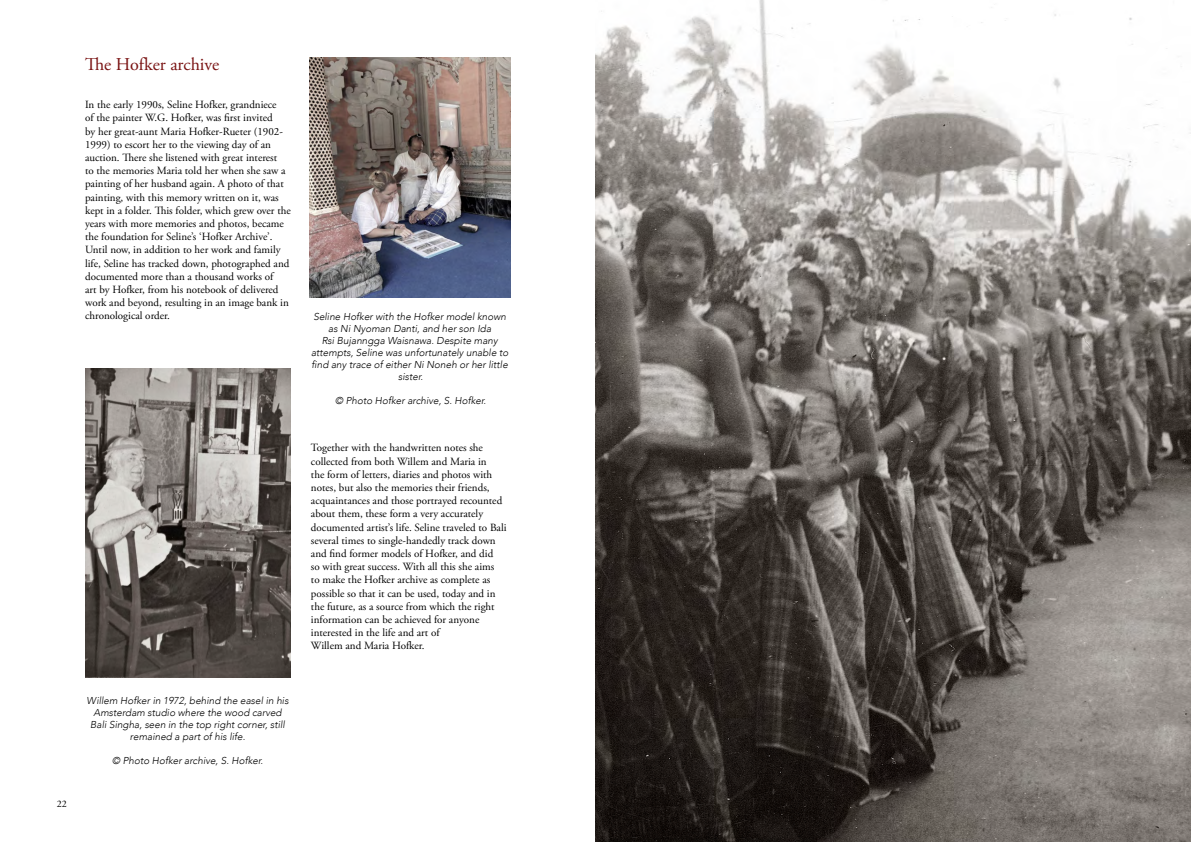
<style>
.page{position:relative;width:1191px;height:842px;background:#fff}
.page>*{position:absolute;margin:0;border:0;box-sizing:border-box;transform-origin:0 0}
.t1{font:18px "Adobe Garamond Pro";color:#791212}
.t2{font:11px/13.2px "Adobe Garamond Pro";color:#000}
.t3{font:italic 300 10px/12px "Avenir";color:#000;text-align:center}
.t4{font:10px "Adobe Garamond Pro";color:#000}
</style>
<div class="page">
<img style="left:85px;top:369px;width:205px;height:308px">
<img style="left:309px;top:58px;width:201px;height:239px">
<img style="left:595px;top:0;width:596px;height:842px">
<h1 class="t1" style="left:85px;top:53px;width:136px">The Hofker archive</h1>
<p class="t2" style="left:85px;top:98px;width:207px">In the early 1990s, Seline Hofker, grandniece<br>of the painter W.G. Hofker, was first invited<br>by her great-aunt Maria Hofker-Rueter (1902- 1999) to escort her to the viewing day of an auction. There she listened with great interest<br>to the memories Maria told her when she saw a painting of her husband again. A photo of that painting, with this memory written on it, was kept in a folder. This folder, which grew over the years with more memories and photos, became the foundation for Seline’s ‘Hofker Archive’.<br>Until now, in addition to her work and family life, Seline has tracked down, photographed and documented more than a thousand works of<br>art by Hofker, from his notebook of delivered work and beyond, resulting in an image bank in chronological order.</p>
<p class="t4" style="left:57px;top:797px;width:11px">22</p>
<p class="t3" style="left:87px;top:694px;width:203px">Willem Hofker in 1972, behind the easel in his Amsterdam studio where the wood carved Bali Singha, seen in the top right corner, still remained a part of his life.</p>
<p class="t3" style="left:112px;top:754px;width:152px">© Photo Hofker archive, S. Hofker.</p>
<p class="t3" style="left:311px;top:310px;width:199px">Seline Hofker with the Hofker model known as Ni Nyoman Danti, and her son Ida<br>Rsi Bujanngga Waisnawa. Despite many attempts, Seline was unfortunately unable to find any trace of either Ni Noneh or her little sister.</p>
<p class="t3" style="left:335px;top:394px;width:152px">© Photo Hofker archive, S. Hofker.</p>
<p class="t2" style="left:311px;top:442px;width:197px">Together with the handwritten notes she collected from both Willem and Maria in<br>the form of letters, diaries and photos with notes, but also the memories their friends, acquaintances and those portrayed recounted about them, these form a very accurately documented artist’s life. Seline traveled to Bali several times to single-handedly track down and find former models of Hofker, and did<br>so with great success. With all this she aims<br>to make the Hofker archive as complete as possible so that it can be used, today and in the future, as a source from which the right information can be achieved for anyone interested in the life and art of<br>Willem and Maria Hofker.</p>
</div>
